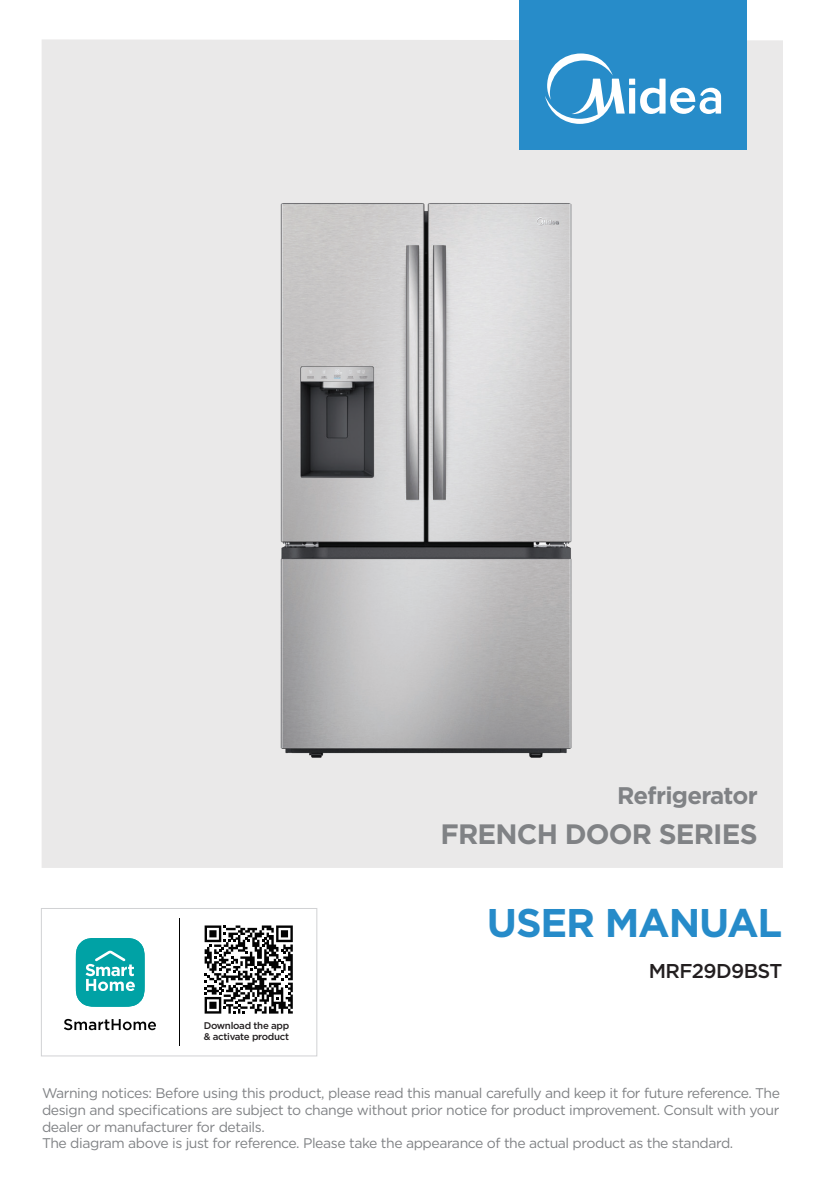
<style>
.page{position:relative;width:823px;height:1191px;background:#fff}
.page>*{position:absolute;margin:0;border:0;box-sizing:border-box;transform-origin:0 0}
.t1{font:700 40px "Gotham";letter-spacing:-.03em;color:#268bc9}
.t2{font:700 28px "Gotham";letter-spacing:-.03em;color:#808285}
.t3{font:700 24px "Gotham";letter-spacing:-.03em;color:#808285}
.t4{font:500 20px "Gotham";letter-spacing:-.03em;color:#231f20}
.t5{font:14px/16.8px "Gotham";letter-spacing:-.03em;color:#808285}
.t6{font:500 9.8px/11.6px "Gotham";letter-spacing:-.03em;color:#231f20}
</style>
<div class="page">
<div style="left:42px;top:39px;width:740px;height:829px;background:#eae9e9"></div>
<div style="left:519px;top:0;width:227px;height:149px;background:#278cc9"></div>
<svg style="left:545px;top:53px;width:175px;height:71px"></svg>
<div style="left:41px;top:908px;width:276px;height:148px;background:#fff;border:1px solid #d1d2d4"></div>
<hr style="left:179px;top:918px;width:1px;height:128px;background:#030303">
<svg style="left:64px;top:1019px;width:92px;height:11px"></svg>
<svg style="left:204px;top:925px;width:88px;height:88px"></svg>
<svg style="left:76px;top:938px;width:68px;height:68px;background:#2cb2b4"></svg>
<img style="left:275px;top:183px;width:300px;height:576px">
<h3 class="t3" style="left:616px;top:780px;width:142px">Refrigerator</h3>
<h2 class="t2" style="left:440px;top:815px;width:318px">FRENCH DOOR SERIES</h2>
<p class="t6" style="left:204px;top:1019px;width:87px">Download the app &amp; activate product</p>
<h1 class="t1" style="left:486px;top:896px;width:297px">USER MANUAL</h1>
<h3 class="t4" style="left:648px;top:957px;width:135px">MRF29D9BST</h3>
<p class="t5" style="left:42px;top:1084px;width:739px">Warning notices: Before using this product, please read this manual carefully and keep it for future reference. The design and specifications are subject to change without prior notice for product improvement. Consult with your dealer or manufacturer for details.<br>The diagram above is just for reference. Please take the appearance of the actual product as the standard.</p>
</div>
